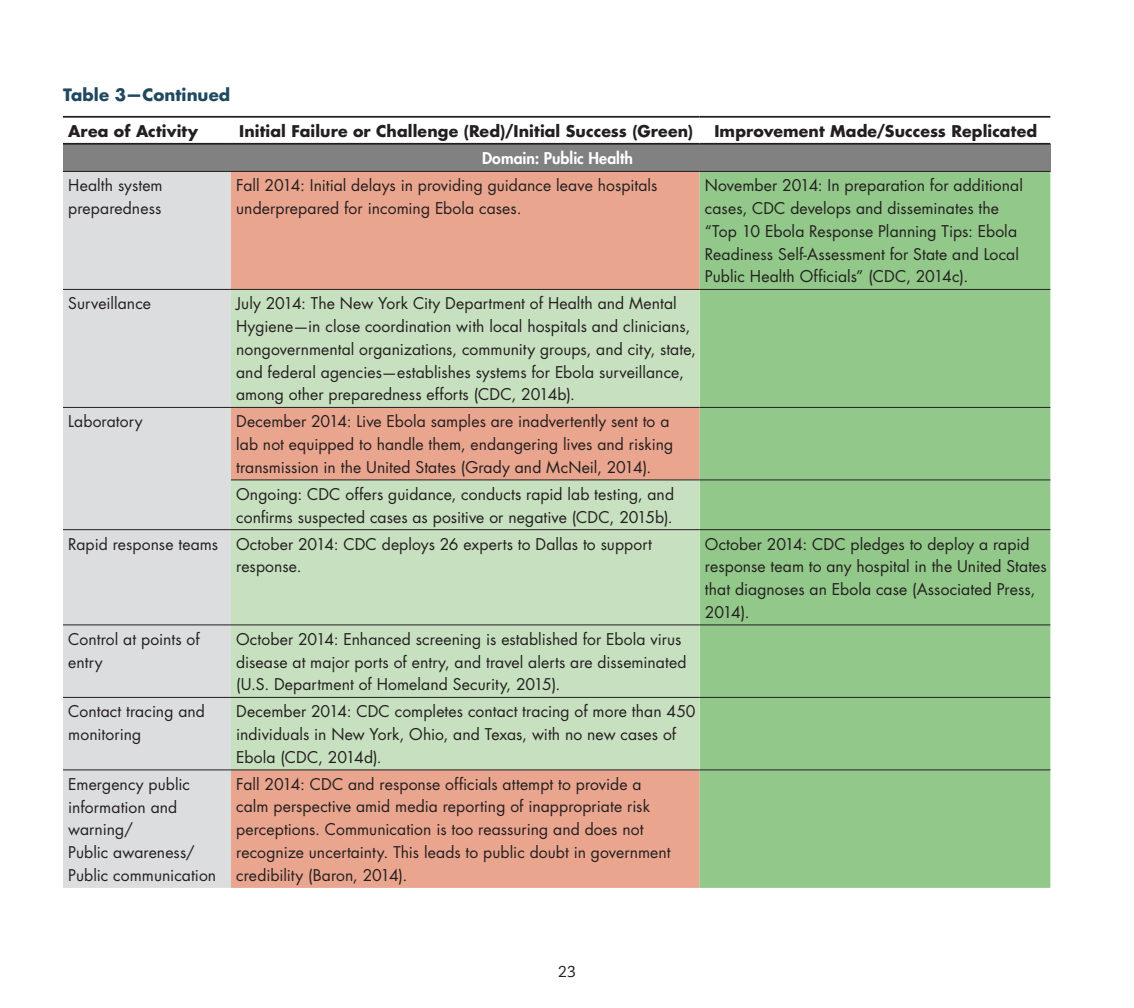
<style>
.page{position:relative;width:1134px;height:1008px;background:#fff}
.page>*{position:absolute;margin:0;border:0;box-sizing:border-box;transform-origin:0 0}
.t1{font:700 16.62px "Futura Std";letter-spacing:.005em;color:#204860}
.t2{font:15.75px/22.8px "Futura Std";letter-spacing:.005em;color:#231f20}
.t3{font:700 15.75px "Futura Std";letter-spacing:.005em;color:#231f20}
.t4{font:800 15.75px "Futura Std";letter-spacing:.005em;color:#fff}
.t5{font:15.75px "Caecilia LT Std";color:#231f20}
</style>
<div class="page">
<div style="left:63px;top:144px;width:987px;height:27px;background:#808180"></div>
<div style="left:63px;top:172px;width:168px;height:716px;background:#dcdddf"></div>
<div style="left:231px;top:172px;width:469px;height:716px;background:#eaa58e"></div>
<div style="left:700px;top:172px;width:350px;height:716px;background:#92c889"></div>
<svg style="left:231px;top:290px;width:469px;height:480px;fill:#c7e0bf"></svg>
<hr style="left:63px;top:116px;width:168px;height:2px;background:#231f20">
<hr style="left:231px;top:116px;width:469px;height:2px;background:#231f20">
<hr style="left:700px;top:116px;width:350px;height:2px;background:#231f20">
<hr style="left:63px;top:143px;width:168px;height:2px;background:#231f20">
<hr style="left:231px;top:143px;width:469px;height:2px;background:#231f20">
<hr style="left:700px;top:143px;width:350px;height:2px;background:#231f20">
<hr style="left:63px;top:171px;width:168px;height:1px;background:#231f20">
<hr style="left:231px;top:171px;width:469px;height:1px;background:#231f20">
<hr style="left:700px;top:171px;width:350px;height:1px;background:#231f20">
<hr style="left:63px;top:289px;width:168px;height:1px;background:#231f20">
<hr style="left:231px;top:289px;width:469px;height:1px;background:#231f20">
<hr style="left:700px;top:289px;width:350px;height:1px;background:#231f20">
<hr style="left:63px;top:407px;width:168px;height:1px;background:#231f20">
<hr style="left:231px;top:407px;width:469px;height:1px;background:#231f20">
<hr style="left:700px;top:407px;width:350px;height:1px;background:#231f20">
<hr style="left:231px;top:480px;width:469px;height:1px;background:#231f20">
<hr style="left:700px;top:480px;width:350px;height:1px;background:#231f20">
<hr style="left:63px;top:529px;width:168px;height:1px;background:#231f20">
<hr style="left:231px;top:529px;width:469px;height:1px;background:#231f20">
<hr style="left:700px;top:529px;width:350px;height:1px;background:#231f20">
<hr style="left:63px;top:625px;width:168px;height:1px;background:#231f20">
<hr style="left:231px;top:625px;width:469px;height:1px;background:#231f20">
<hr style="left:700px;top:625px;width:350px;height:1px;background:#231f20">
<hr style="left:63px;top:697px;width:168px;height:1px;background:#231f20">
<hr style="left:231px;top:697px;width:469px;height:1px;background:#231f20">
<hr style="left:700px;top:697px;width:350px;height:1px;background:#231f20">
<hr style="left:63px;top:770px;width:168px;height:1px;background:#231f20">
<hr style="left:231px;top:770px;width:469px;height:1px;background:#231f20">
<hr style="left:700px;top:770px;width:350px;height:1px;background:#231f20">
<p class="t1" style="left:63px;top:84px;width:169px">Table 3—Continued</p>
<p class="t3" style="left:68px;top:120px;width:131px">Area of Activity</p>
<p class="t3" style="left:239px;top:120px;width:455px">Initial Failure or Challenge (Red)/Initial Success (Green)</p>
<p class="t3" style="left:714px;top:120px;width:324px">Improvement Made/Success Replicated</p>
<p class="t4" style="left:482px;top:149px;width:153px">Domain: Public Health</p>
<p class="t2" style="left:68px;top:174px;width:96px">Health system preparedness</p>
<p class="t2" style="left:236px;top:174px;width:423px">Fall 2014: Initial delays in providing guidance leave hospitals underprepared for incoming Ebola cases.</p>
<p class="t2" style="left:705px;top:174px;width:320px">November 2014: In preparation for additional cases, CDC develops and disseminates the “Top 10 Ebola Response Planning Tips: Ebola Readiness Self-Assessment for State and Local Public Health Officials” (CDC, 2014c).</p>
<p class="t2" style="left:68px;top:292px;width:84px">Surveillance</p>
<p class="t2" style="left:236px;top:292px;width:461px">July 2014: The New York City Department of Health and Mental Hygiene—in close coordination with local hospitals and clinicians, nongovernmental organizations, community groups, and city, state, and federal agencies—establishes systems for Ebola surveillance, among other preparedness efforts (CDC, 2014b).</p>
<p class="t2" style="left:68px;top:410px;width:76px">Laboratory</p>
<p class="t2" style="left:236px;top:410px;width:439px">December 2014: Live Ebola samples are inadvertently sent to a lab not equipped to handle them, endangering lives and risking transmission in the United States (Grady and McNeil, 2014).</p>
<p class="t2" style="left:236px;top:483px;width:439px">Ongoing: CDC offers guidance, conducts rapid lab testing, and confirms suspected cases as positive or negative (CDC, 2015b).</p>
<p class="t2" style="left:236px;top:533px;width:417px;text-indent:-168px">Rapid response teams October 2014: CDC deploys 26 experts to Dallas to support response.</p>
<p class="t2" style="left:705px;top:533px;width:343px">October 2014: CDC pledges to deploy a rapid response team to any hospital in the United States that diagnoses an Ebola case (Associated Press, 2014).</p>
<p class="t2" style="left:68px;top:628px;width:133px">Control at points of entry</p>
<p class="t2" style="left:236px;top:628px;width:452px">October 2014: Enhanced screening is established for Ebola virus disease at major ports of entry, and travel alerts are disseminated (U.S. Department of Homeland Security, 2015).</p>
<p class="t2" style="left:68px;top:700px;width:138px">Contact tracing and monitoring</p>
<p class="t2" style="left:236px;top:700px;width:461px">December 2014: CDC completes contact tracing of more than 450 individuals in New York, Ohio, and Texas, with no new cases of<br>Ebola (CDC, 2014d).</p>
<p class="t2" style="left:68px;top:773px;width:150px">Emergency public information and warning/<br>Public awareness/<br>Public communication</p>
<p class="t2" style="left:236px;top:773px;width:436px">Fall 2014: CDC and response officials attempt to provide a calm perspective amid media reporting of inappropriate risk perceptions. Communication is too reassuring and does not recognize uncertainty. This leads to public doubt in government credibility (Baron, 2014).</p>
<p class="t5" style="left:558px;top:962px;width:19px">23</p>
</div>
